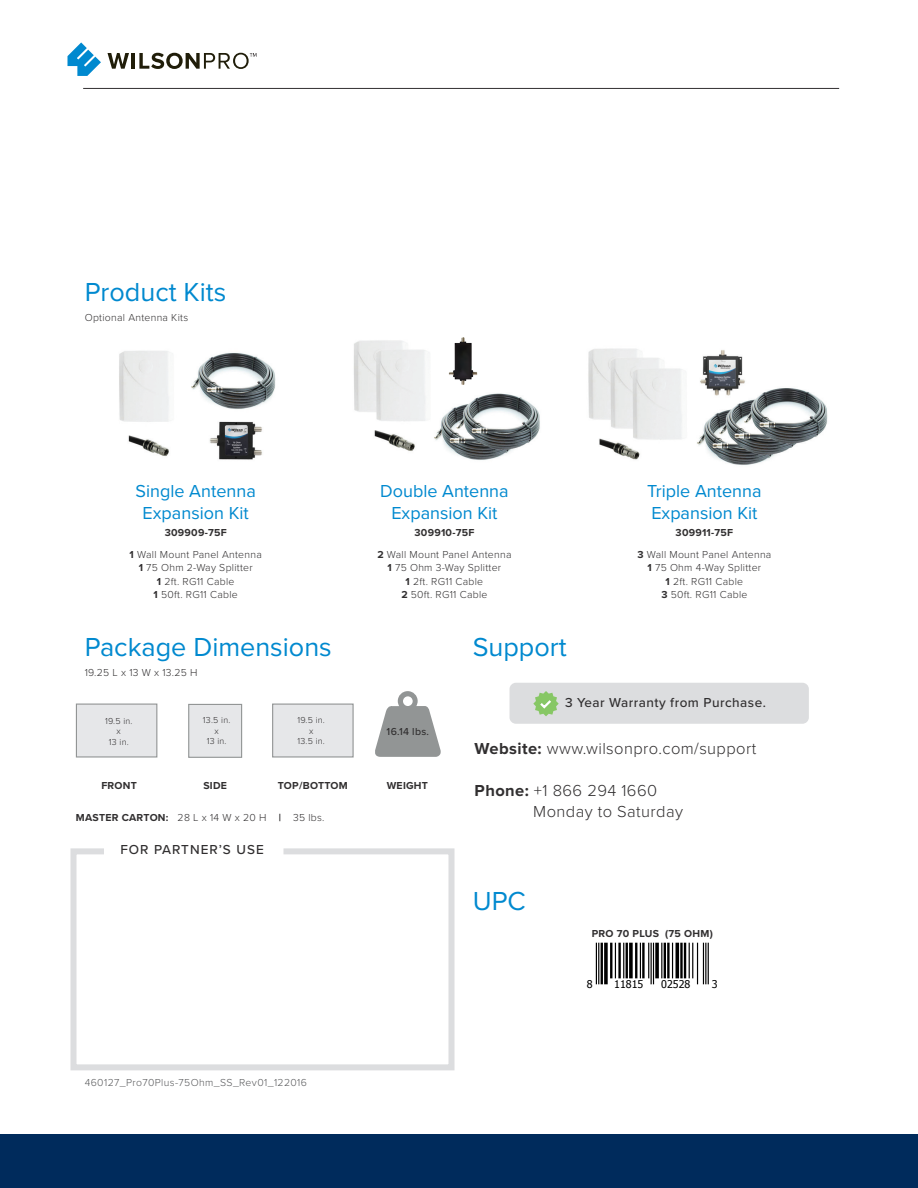
<style>
.page{position:relative;width:918px;height:1188px;background:#fff}
.page>*{position:absolute;margin:0;border:0;box-sizing:border-box;transform-origin:0 0}
.t1{font:27px "Proxima Nova";color:#0089cf}
.t2{font:18px "Proxima Nova";color:#0089cf}
.t3{font:300 16.5px "Proxima Nova";letter-spacing:.025em;color:#312f30}
.t4{font:500 13.5px "Proxima Nova";letter-spacing:.035em;color:#312f30}
.t5{font:500 13.5px "Proxima Nova";letter-spacing:.075em;color:#312f30}
.t6{font:10.65px "Tahoma";color:#000}
.t7{font:300 10.5px "Proxima Nova";letter-spacing:.025em;color:#312f30}
.t8{font:700 10.5px "Proxima Nova";letter-spacing:.025em;color:#312f30}
.t9{font:300 10.5px "Proxima Nova";letter-spacing:.035em;color:#57585a}
.t10{font:500 10.5px "Proxima Nova";letter-spacing:.025em;color:#312f30}
.t11{font:300 9px "Proxima Nova";letter-spacing:.025em;color:#312f30}
.s1{font-weight:700}
</style>
<div class="page">
<div style="left:0;top:1134px;width:918px;height:54px;background:#002b5c"></div>
<hr style="left:83px;top:88px;width:756px;height:1px;background:#312f30">
<svg style="left:68px;top:42px;width:33px;height:34px"></svg>
<svg style="left:108px;top:53px;width:21px;height:16px"></svg>
<hr style="left:132px;top:53px;width:3px;height:16px;background:#201d09">
<svg style="left:139px;top:53px;width:118px;height:16px"></svg>
<img style="left:588px;top:348px;width:240px;height:117px">
<img style="left:119px;top:351px;width:157px;height:109px">
<svg style="left:70px;top:848px;width:385px;height:223px"></svg>
<div style="left:510px;top:683px;width:299px;height:41px;background:#dcdddf;border-radius:6px"></div>
<svg style="left:533px;top:691px;width:26px;height:25px"></svg>
<svg style="left:595px;top:943px;width:114px;height:42px"></svg>
<hr style="left:598px;top:943px;width:1px;height:41px;background:#000">
<hr style="left:596px;top:943px;width:1px;height:41px;background:#000">
<hr style="left:601px;top:943px;width:2px;height:41px;background:#000">
<svg style="left:604px;top:943px;width:4px;height:41px"></svg>
<hr style="left:610px;top:943px;width:2px;height:35px;background:#000">
<hr style="left:615px;top:943px;width:1px;height:35px;background:#000">
<hr style="left:618px;top:943px;width:3px;height:35px;background:#000">
<hr style="left:623px;top:943px;width:1px;height:35px;background:#000">
<hr style="left:626px;top:943px;width:2px;height:35px;background:#000">
<svg style="left:629px;top:943px;width:4px;height:35px"></svg>
<hr style="left:635px;top:943px;width:2px;height:35px;background:#000">
<hr style="left:640px;top:943px;width:1px;height:35px;background:#000">
<hr style="left:642px;top:943px;width:3px;height:35px;background:#000">
<hr style="left:653px;top:943px;width:1px;height:41px;background:#000">
<hr style="left:651px;top:943px;width:1px;height:41px;background:#000">
<hr style="left:648px;top:943px;width:1px;height:35px;background:#000">
<svg style="left:655px;top:943px;width:4px;height:35px"></svg>
<hr style="left:661px;top:943px;width:1px;height:35px;background:#000">
<hr style="left:667px;top:943px;width:3px;height:35px;background:#000">
<hr style="left:664px;top:943px;width:2px;height:35px;background:#000">
<hr style="left:672px;top:943px;width:1px;height:35px;background:#000">
<hr style="left:676px;top:943px;width:3px;height:35px;background:#000">
<hr style="left:684px;top:943px;width:2px;height:35px;background:#000">
<hr style="left:680px;top:943px;width:3px;height:35px;background:#000">
<hr style="left:708px;top:943px;width:1px;height:41px;background:#000">
<hr style="left:705px;top:943px;width:1px;height:41px;background:#000">
<hr style="left:703px;top:943px;width:1px;height:41px;background:#000">
<hr style="left:697px;top:943px;width:1px;height:41px;background:#000">
<hr style="left:692px;top:943px;width:1px;height:35px;background:#000">
<hr style="left:689px;top:943px;width:1px;height:35px;background:#000">
<img style="left:354px;top:337px;width:186px;height:123px">
<img style="left:439px;top:338px;width:47px;height:47px">
<div style="left:188px;top:704px;width:54px;height:54px;background:#e6e7e9;border:1px solid #929595"></div>
<div style="left:76px;top:704px;width:81px;height:54px;background:#e6e7e9;border:1px solid #929595"></div>
<div style="left:272px;top:704px;width:82px;height:54px;background:#e6e7e9;border:1px solid #929595"></div>
<svg style="left:375px;top:691px;width:66px;height:66px"></svg>
<p class="t1" style="left:85px;top:276px;width:143px">Product Kits</p>
<p class="t7" style="left:85px;top:312px;width:105px">Optional Antenna Kits</p>
<p class="t2" style="left:136px;top:481px;width:122px">Single Antenna</p>
<p class="t2" style="left:143px;top:502px;width:108px">Expansion Kit</p>
<p class="t2" style="left:380px;top:481px;width:130px">Double Antenna</p>
<p class="t2" style="left:391px;top:502px;width:108px">Expansion Kit</p>
<p class="t2" style="left:647px;top:481px;width:116px">Triple Antenna</p>
<p class="t2" style="left:651px;top:502px;width:108px">Expansion Kit</p>
<p class="t8" style="left:165px;top:526px;width:63px">309909-75F</p>
<p class="t8" style="left:415px;top:526px;width:61px">309910-75F</p>
<p class="t8" style="left:676px;top:526px;width:59px">309911-75F</p>
<p class="t7" style="left:377px;top:548px;width:136px"><span class="s1">2</span> Wall Mount Panel Antenna</p>
<p class="t7" style="left:388px;top:561px;width:115px"><span class="s1">1</span> 75 Ohm 3-Way Splitter</p>
<p class="t7" style="left:406px;top:575px;width:79px"><span class="s1">1</span> 2ft. RG11 Cable</p>
<p class="t7" style="left:401px;top:588px;width:88px"><span class="s1">2</span> 50ft. RG11 Cable</p>
<p class="t7" style="left:637px;top:548px;width:136px"><span class="s1">3</span> Wall Mount Panel Antenna</p>
<p class="t7" style="left:648px;top:561px;width:115px"><span class="s1">1</span> 75 Ohm 4-Way Splitter</p>
<p class="t7" style="left:666px;top:575px;width:79px"><span class="s1">1</span> 2ft. RG11 Cable</p>
<p class="t7" style="left:661px;top:588px;width:88px"><span class="s1">3</span> 50ft. RG11 Cable</p>
<p class="t7" style="left:130px;top:548px;width:134px"><span class="s1">1</span> Wall Mount Panel Antenna</p>
<p class="t7" style="left:139px;top:561px;width:116px"><span class="s1">1</span> 75 Ohm 2-Way Splitter</p>
<p class="t7" style="left:157px;top:575px;width:79px"><span class="s1">1</span> 2ft. RG11 Cable</p>
<p class="t7" style="left:154px;top:588px;width:86px"><span class="s1">1</span> 50ft. RG11 Cable</p>
<p class="t1" style="left:85px;top:631px;width:249px">Package Dimensions</p>
<p class="t1" style="left:473px;top:631px;width:95px">Support</p>
<p class="t7" style="left:85px;top:666px;width:114px">19.25 L x 13 W x 13.25 H</p>
<p class="t11" style="left:105px;top:716px;width:29px">19.5 in.</p>
<p class="t11" style="left:117px;top:726px;width:6px">x</p>
<p class="t11" style="left:109px;top:737px;width:21px">13 in.</p>
<p class="t11" style="left:203px;top:715px;width:29px">13.5 in.</p>
<p class="t11" style="left:215px;top:725px;width:6px">x</p>
<p class="t11" style="left:207px;top:736px;width:21px">13 in.</p>
<p class="t11" style="left:297px;top:715px;width:29px">19.5 in.</p>
<p class="t11" style="left:309px;top:725px;width:6px">x</p>
<p class="t11" style="left:297px;top:736px;width:29px">13.5 in.</p>
<p class="t10" style="left:387px;top:726px;width:44px">16.14 lbs.</p>
<p class="t8" style="left:101px;top:779px;width:37px">FRONT</p>
<p class="t8" style="left:203px;top:779px;width:25px">SIDE</p>
<p class="t8" style="left:278px;top:779px;width:71px">TOP/BOTTOM</p>
<p class="t8" style="left:387px;top:779px;width:43px">WEIGHT</p>
<p class="t7" style="left:76px;top:811px;width:250px"><span class="s1">MASTER CARTON:</span> 28 L x 14 W x 20 H <span class="s1">|</span> 35 lbs.</p>
<p class="t5" style="left:120px;top:842px;width:145px">FOR PARTNER’S USE</p>
<p class="t9" style="left:85px;top:1077px;width:224px">460127_Pro70Plus-75Ohm_SS_Rev01_122016</p>
<p class="t4" style="left:565px;top:695px;width:202px">3 Year Warranty from Purchase.</p>
<p class="t3" style="left:475px;top:739px;width:283px"><span class="s1">Website:</span> www.wilsonpro.com/support</p>
<p class="t3" style="left:475px;top:781px;width:184px"><span class="s1">Phone:</span> +1 866 294 1660</p>
<p class="t3" style="left:533px;top:802px;width:151px">Monday to Saturday</p>
<p class="t1" style="left:473px;top:885px;width:55px">UPC</p>
<p class="t8" style="left:592px;top:927px;width:123px">PRO 70 PLUS (75 OHM)</p>
<p class="t6" style="left:587px;top:977px;width:7px">8</p>
<p class="t6" style="left:614px;top:977px;width:31px">11815</p>
<p class="t6" style="left:661px;top:977px;width:31px">02528</p>
<p class="t6" style="left:712px;top:977px;width:7px">3</p>
</div>
